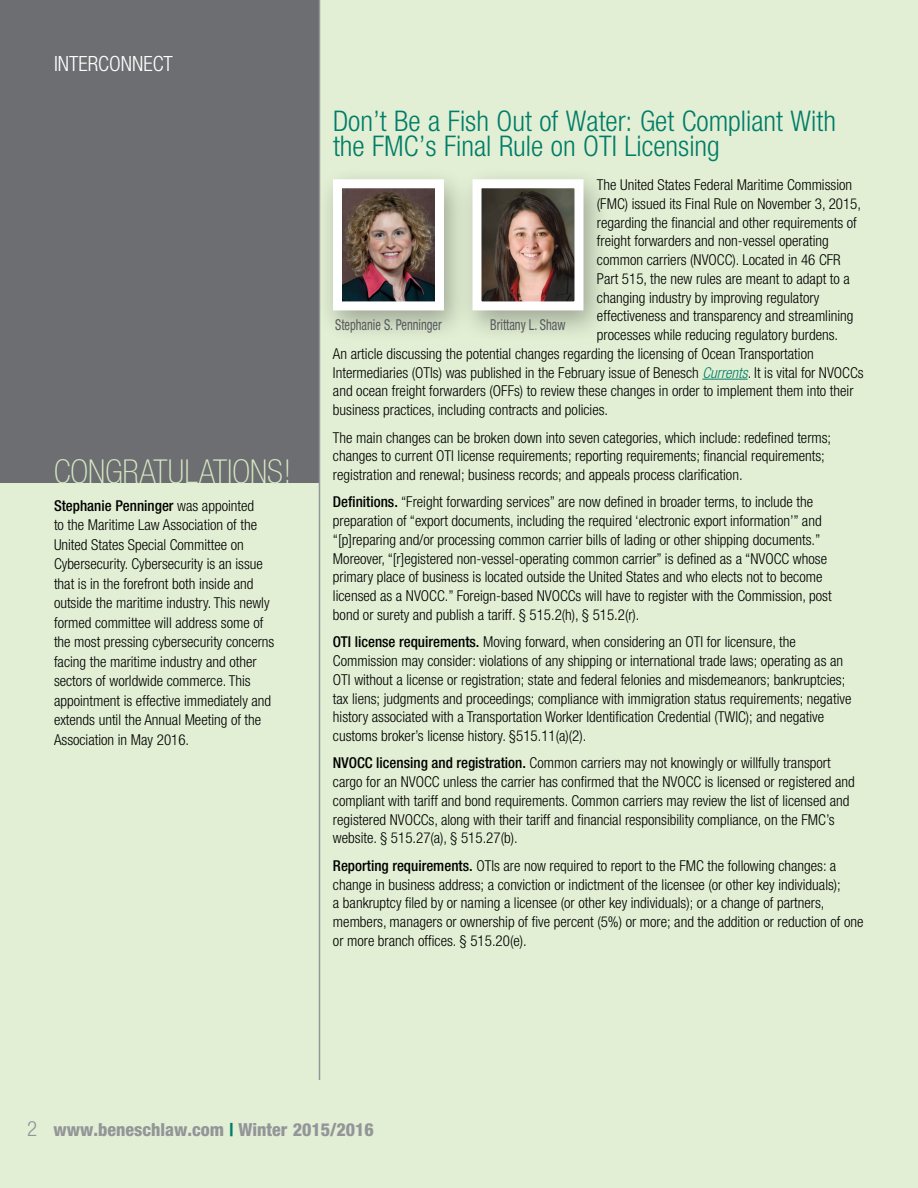
<style>
.page{position:relative;width:918px;height:1188px;background:#e2efd4}
.page>*{position:absolute;margin:0;border:0;box-sizing:border-box;transform-origin:0 0}
.t1{font:100 condensed 33px "Helvetica Neue";color:#d5e9c1}
.t2{font:300 condensed 28.5px/25.5px "Helvetica Neue";color:#007d68}
.t3{font:300 condensed 21px "Helvetica Neue";color:#fff}
.t4{font:800 condensed 18px "Helvetica Neue";color:#939598}
.t5{font:300 condensed 15px/18.8px "Helvetica Neue";color:#000}
.t6{font:condensed 15px "Helvetica Neue";color:#58595b;scale:.83 1}
.s1{font-weight:500}
.s2{font-style:italic;color:#007d68}
.s3{font-weight:300;font-size:21px}
.s4{color:#007d68}
</style>
<div class="page">
<div style="left:0;top:0;width:319px;height:483px;background:#6d6e71"></div>
<hr style="left:702px;top:379px;width:46px;height:1px;background:#007d68">
<div style="left:316px;top:166px;width:156px;height:177px;background:#000;opacity:.3"></div>
<img style="left:343px;top:189px;width:91px;height:111px">
<div style="left:333px;top:179px;width:111px;height:131px;border:9px solid #fff"></div>
<div style="left:455px;top:166px;width:157px;height:177px;background:#000;opacity:.3"></div>
<img style="left:482px;top:189px;width:91px;height:111px">
<div style="left:472px;top:179px;width:111px;height:131px;border:9px solid #fff"></div>
<hr style="left:319px;top:0;width:1px;height:1080px;background:#939598">
<h3 class="t3" style="left:54px;top:51px;width:120px">INTERCONNECT</h3>
<h1 class="t1" style="left:54px;top:452px;width:239px">CONGRATULATIONS!</h1>
<p class="t5" style="left:54px;top:496px;width:222px;line-height:19.5px"><span class="s1">Stephanie Penninger</span> was appointed<br>to the Maritime Law Association of the United States Special Committee on Cybersecurity. Cybersecurity is an issue that is in the forefront both inside and outside the maritime industry. This newly formed committee will address some of the most pressing cybersecurity concerns facing the maritime industry and other sectors of worldwide commerce. This appointment is effective immediately and extends until the Annual Meeting of the Association in May 2016.</p>
<h2 class="t2" style="left:333px;top:108px;width:504px">Don’t Be a Fish Out of Water: Get Compliant With the FMC’s Final Rule on OTI Licensing</h2>
<p class="t5" style="left:597px;top:175px;width:257px">The United States Federal Maritime Commission</p>
<p class="t5" style="left:597px;top:194px;width:266px">(FMC) issued its Final Rule on November 3, 2015,</p>
<p class="t5" style="left:597px;top:213px;width:261px">regarding the financial and other requirements of</p>
<p class="t5" style="left:597px;top:232px;width:233px">freight forwarders and non-vessel operating</p>
<p class="t5" style="left:597px;top:250px;width:245px">common carriers (NVOCC). Located in 46 CFR</p>
<p class="t5" style="left:597px;top:269px;width:254px">Part 515, the new rules are meant to adapt to a</p>
<p class="t5" style="left:597px;top:288px;width:224px">changing industry by improving regulatory</p>
<p class="t5" style="left:597px;top:307px;width:258px">effectiveness and transparency and streamlining</p>
<p class="t5" style="left:597px;top:325px;width:243px">processes while reducing regulatory burdens.</p>
<p class="t5" style="left:333px;top:344px;width:482px">An article discussing the potential changes regarding the licensing of Ocean Transportation</p>
<p class="t5" style="left:333px;top:363px;width:532px">Intermediaries (OTIs) was published in the February issue of Benesch <span class="s2">Currents</span>. It is vital for NVOCCs</p>
<p class="t5" style="left:333px;top:382px;width:522px">and ocean freight forwarders (OFFs) to review these changes in order to implement them into their</p>
<p class="t5" style="left:333px;top:400px;width:277px">business practices, including contracts and policies.</p>
<p class="t5" style="left:333px;top:428px;width:500px">The main changes can be broken down into seven categories, which include: redefined terms; changes to current OTI license requirements; reporting requirements; financial requirements; registration and renewal; business records; and appeals process clarification.</p>
<p class="t5" style="left:333px;top:493px;width:500px"><span class="s1">Definitions.</span> “Freight forwarding services” are now defined in broader terms, to include the preparation of “export documents, including the required ‘electronic export information’” and “[p]reparing and/or processing common carrier bills of lading or other shipping documents.” Moreover, “[r]egistered non-vessel-operating common carrier” is defined as a “NVOCC whose primary place of business is located outside the United States and who elects not to become licensed as a NVOCC.” Foreign-based NVOCCs will have to register with the Commission, post bond or surety and publish a tariff. § 515.2(h), § 515.2(r).</p>
<p class="t5" style="left:333px;top:633px;width:520px"><span class="s1">OTI license requirements.</span> Moving forward, when considering an OTI for licensure, the Commission may consider: violations of any shipping or international trade laws; operating as an OTI without a license or registration; state and federal felonies and misdemeanors; bankruptcies; tax liens; judgments and proceedings; compliance with immigration status requirements; negative history associated with a Transportation Worker Identification Credential (TWIC); and negative customs broker’s license history. §515.11(a)(2).</p>
<p class="t5" style="left:333px;top:754px;width:523px"><span class="s1">NVOCC licensing and registration.</span> Common carriers may not knowingly or willfully transport cargo for an NVOCC unless the carrier has confirmed that the NVOCC is licensed or registered and compliant with tariff and bond requirements. Common carriers may review the list of licensed and registered NVOCCs, along with their tariff and financial responsibility compliance, on the FMC’s website. § 515.27(a), § 515.27(b).</p>
<p class="t5" style="left:333px;top:856px;width:532px"><span class="s1">Reporting requirements.</span> OTIs are now required to report to the FMC the following changes: a change in business address; a conviction or indictment of the licensee (or other key individuals);<br>a bankruptcy filed by or naming a licensee (or other key individuals); or a change of partners, members, managers or ownership of five percent (5%) or more; and the addition or reduction of one or more branch offices. § 515.20(e).</p>
<p class="t6" style="left:335px;top:316px;width:130px">Stephanie S. Penninger</p>
<p class="t6" style="left:490px;top:316px;width:92px">Brittany L. Shaw</p>
<p class="t4" style="left:27px;top:1118px;width:348px"><span class="s3">2</span> www.beneschlaw.com <span class="s4">|</span> Winter 2015/2016</p>
</div>
